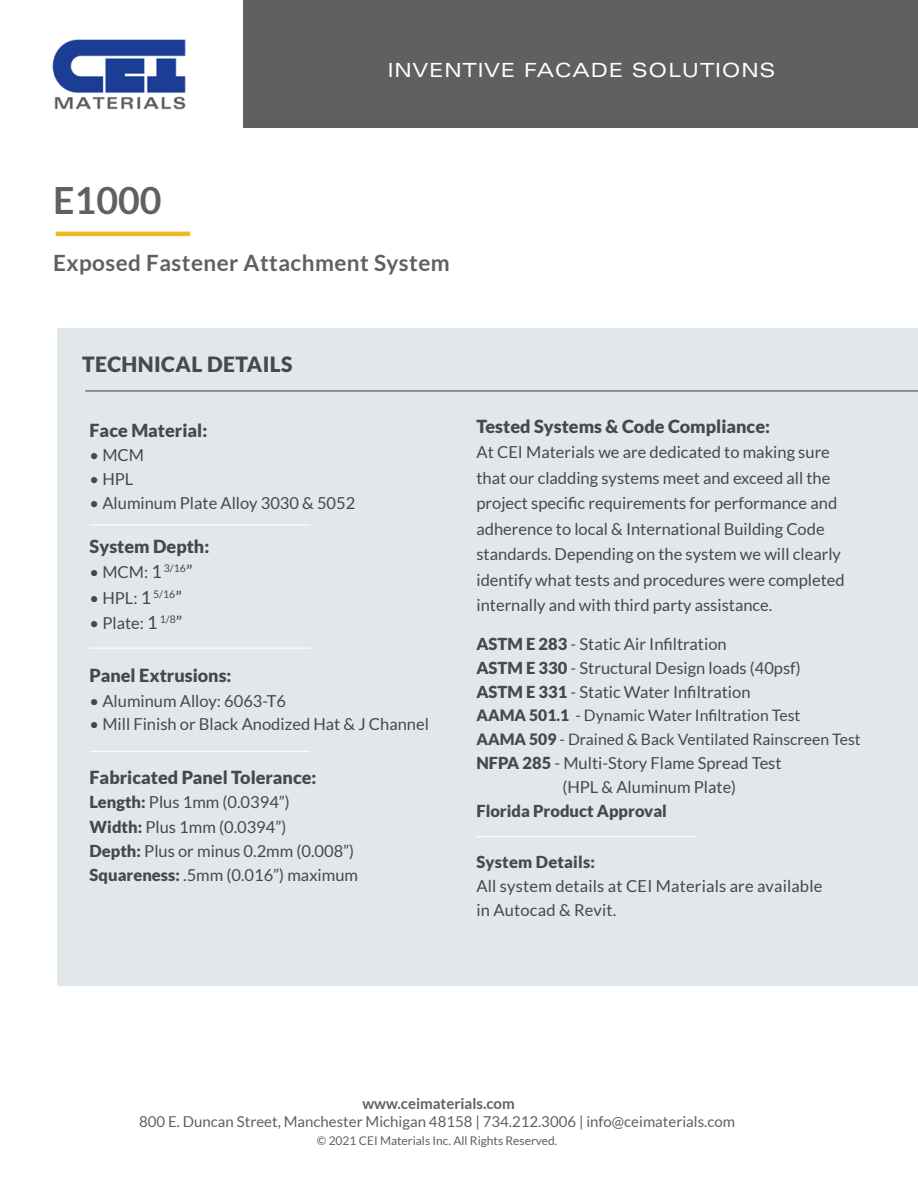
<style>
.page{position:relative;width:918px;height:1188px;background:#fff}
.page>*{position:absolute;margin:0;border:0;box-sizing:border-box;transform-origin:0 0}
.t1{font:700 37.5px "Lato";color:#5f6062}
.t2{font:700 22.5px "Lato";letter-spacing:.02em;color:#5f6062}
.t3{font:900 21px "Lato";letter-spacing:.02em;color:#48484a}
.t4{font:expanded 19.5px "Univers";letter-spacing:.04em;color:#fff}
.t5{font:900 18px "Lato";color:#48484a}
.t6{font:16.5px/25.5px "Lato";color:#48484a}
.t7{font:900 16.5px "Lato";color:#48484a}
.t8{font:15.75px/24px "Lato";color:#48484a}
.t9{font:15px "Lato";color:#5f6062}
.t10{font:700 15px "Lato";color:#5f6062}
.t11{font:12px "Lato";color:#5f6062}
.s1{font-size:18px}
.s2{font-weight:900}
</style>
<div class="page">
<div style="left:57px;top:328px;width:861px;height:658px;background:#e1e7ea"></div>
<img style="left:52px;top:39px;width:134px;height:71px">
<hr style="left:56px;top:232px;width:134px;height:4px;background:#ecba1f">
<div style="left:243px;top:0;width:675px;height:127px;background:#5f6062"></div>
<hr style="left:85px;top:390px;width:833px;height:2px;background:#48484a">
<hr style="left:90px;top:524px;width:221px;height:1px;background:#fff">
<hr style="left:90px;top:648px;width:221px;height:1px;background:#fff">
<hr style="left:90px;top:751px;width:220px;height:1px;background:#fff">
<hr style="left:476px;top:836px;width:221px;height:1px;background:#fff">
<h1 class="t1" style="left:53px;top:179px;width:110px">E1000</h1>
<p class="t4" style="left:388px;top:58px;width:389px">INVENTIVE FACADE SOLUTIONS</p>
<h2 class="t2" style="left:53px;top:250px;width:398px">Exposed Fastener Attachment System</h2>
<p class="t3" style="left:82px;top:352px;width:212px">TECHNICAL DETAILS</p>
<p class="t5" style="left:90px;top:420px;width:119px">Face Material:</p>
<p class="t6" style="left:90px;top:442px;width:56px">• MCM</p>
<p class="t6" style="left:90px;top:466px;width:45px">• HPL</p>
<p class="t6" style="left:90px;top:490px;width:267px">• Aluminum Plate Alloy 3030 &amp; 5052</p>
<p class="t5" style="left:90px;top:536px;width:121px">System Depth:</p>
<p class="t6" style="left:90px;top:559px;width:104px">• MCM: <span class="s1">1</span> <sup>3/16</sup><span class="s1">”</span></p>
<p class="t6" style="left:90px;top:585px;width:94px">• HPL: <span class="s1">1</span> <sup>5/16</sup><span class="s1">”</span></p>
<p class="t6" style="left:90px;top:610px;width:94px">• Plate: <span class="s1">1</span> <sup>1/8</sup><span class="s1">”</span></p>
<p class="t5" style="left:90px;top:665px;width:143px">Panel Extrusions:</p>
<p class="t6" style="left:90px;top:688px;width:198px">• Aluminum Alloy: 6063-T6</p>
<p class="t6" style="left:90px;top:711px;width:341px">• Mill Finish or Black Anodized Hat &amp; J Channel</p>
<p class="t5" style="left:90px;top:767px;width:228px">Fabricated Panel Tolerance:</p>
<p class="t6" style="left:90px;top:789px;width:202px"><span class="s2">Length:</span> Plus 1mm (0.0394”)<br><span class="s2">Width:</span> Plus 1mm (0.0394”)</p>
<p class="t6" style="left:90px;top:839px;width:270px;line-height:24px"><span class="s2">Depth:</span> Plus or minus 0.2mm (0.008”)<br><span class="s2">Squareness:</span> .5mm (0.016”) maximum</p>
<p class="t5" style="left:476px;top:416px;width:295px">Tested Systems &amp; Code Compliance:</p>
<p class="t6" style="left:476px;top:440px;width:370px">At CEI Materials we are dedicated to making sure that our cladding systems meet and exceed all the project specific requirements for performance and adherence to local &amp; International Building Code standards. Depending on the system we will clearly identify what tests and procedures were completed internally and with third party assistance.</p>
<p class="t6" style="left:476px;top:632px;width:326px;line-height:24px"><span class="s2">ASTM E 283</span> - Static Air Infiltration<br><span class="s2">ASTM E 330</span> - Structural Design loads (40psf)<br><span class="s2">ASTM E 331</span> - Static Water Infiltration</p>
<p class="t8" style="left:476px;top:703px;width:386px"><span class="s2">AAMA 501.1</span> - Dynamic Water Infiltration Test<br><span class="s2">AAMA 509</span> - Drained &amp; Back Ventilated Rainscreen Test</p>
<p class="t6" style="left:562px;top:751px;width:221px;line-height:24px;text-indent:-86px"><span class="s2">NFPA 285</span> - Multi-Story Flame Spread Test (HPL &amp; Aluminum Plate)</p>
<p class="t7" style="left:476px;top:801px;width:192px">Florida Product Approval</p>
<p class="t7" style="left:476px;top:852px;width:120px">System Details:</p>
<p class="t6" style="left:476px;top:874px;width:347px;line-height:24px">All system details at CEI Materials are available in Autocad &amp; Revit.</p>
<p class="t10" style="left:362px;top:1095px;width:154px">www.ceimaterials.com</p>
<p class="t9" style="left:139px;top:1113px;width:597px">800 E. Duncan Street, Manchester Michigan 48158 | 734.212.3006 | info@ceimaterials.com</p>
<p class="t11" style="left:317px;top:1134px;width:242px">© 2021 CEI Materials Inc. All Rights Reserved.</p>
</div>
